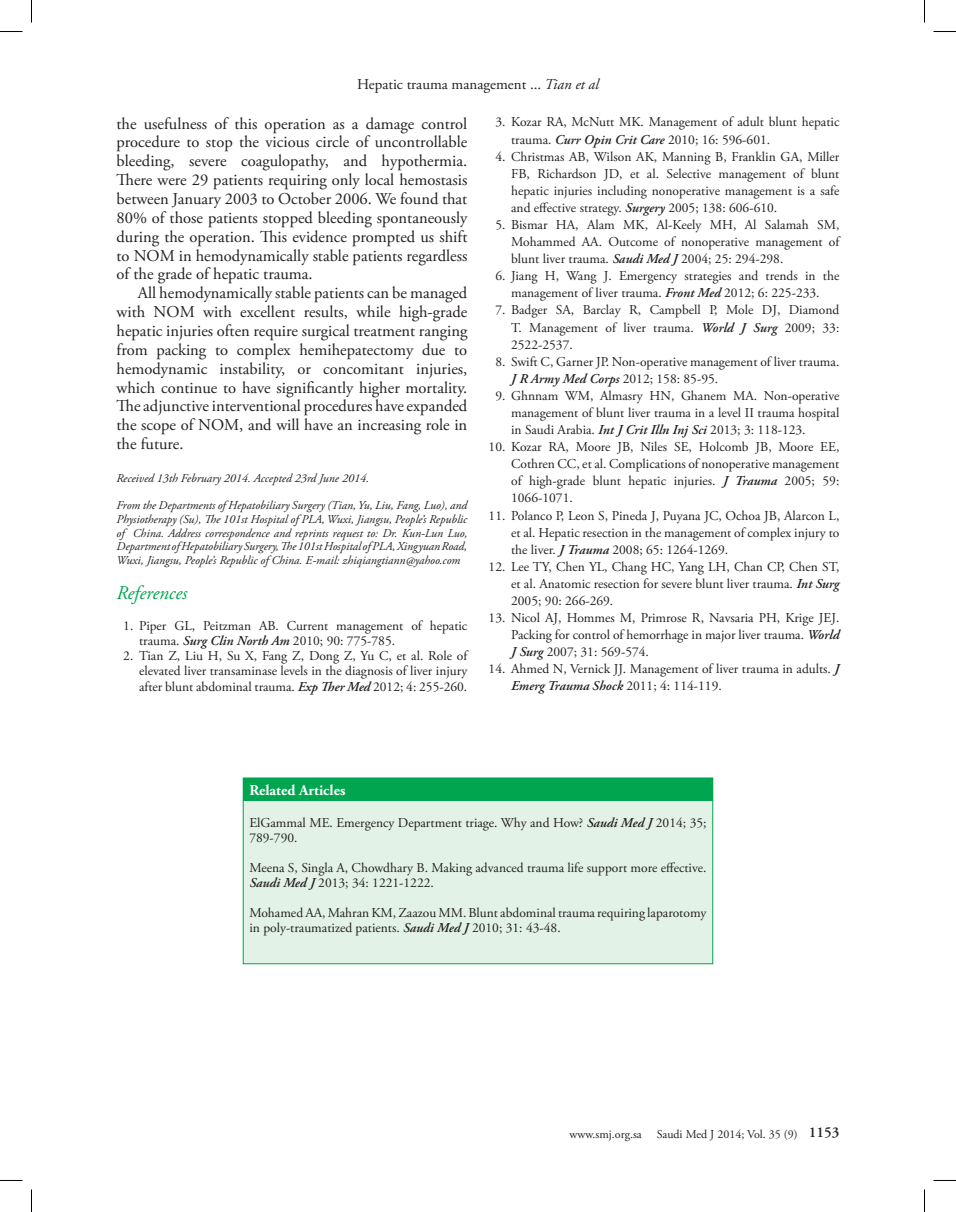
<style>
.page{position:relative;width:956px;height:1212px;background:#fff}
.page>*{position:absolute;margin:0;border:0;box-sizing:border-box;transform-origin:0 0}
.t1{font:italic 19.5px "Adobe Garamond Pro";color:#00a54f}
.t2{font:16.5px/18.9px "Adobe Garamond Pro";color:#231f20;text-align:justify}
.t3{font:15px "Adobe Garamond Pro";color:#231f20}
.t4{font:700 15px "Adobe Garamond Pro";color:#fff}
.t5{font:13.5px/17.1px "Adobe Garamond Pro";color:#231f20;text-align:justify}
.t6{font:italic 12px/13.8px "Adobe Garamond Pro";color:#231f20;text-align:justify}
.t7{font:12px "Adobe Garamond Pro";color:#231f20}
.s1{font-style:italic}
.s2{font-weight:600;font-style:italic}
.s3{font-weight:600;font-size:15px}
</style>
<div class="page">
<div style="left:243px;top:778px;width:470px;height:23px;background:#00a54f"></div>
<div style="left:243px;top:801px;width:470px;height:162px;background:#e3f2e7"></div>
<div style="left:243px;top:777px;width:470px;height:186px;border:1px solid #00a54f"></div>
<svg style="left:0;top:31px;width:22px;height:1px"></svg>
<svg style="left:933px;top:31px;width:23px;height:1px"></svg>
<svg style="left:31px;top:0;width:1px;height:22px"></svg>
<svg style="left:31px;top:1189px;width:1px;height:22px"></svg>
<svg style="left:924px;top:0;width:1px;height:22px"></svg>
<svg style="left:924px;top:1189px;width:1px;height:22px"></svg>
<p class="t3" style="left:357px;top:75px;width:243px">Hepatic trauma management ... <span class="s1">Tian et al</span></p>
<p class="t2" style="left:117px;top:114px;width:352px">the usefulness of this operation as a damage control procedure to stop the vicious circle of uncontrollable bleeding, severe coagulopathy, and hypothermia.<br>There were 29 patients requiring only local hemostasis between January 2003 to October 2006. We found that 80% of those patients stopped bleeding spontaneously during the operation. This evidence prompted us shift to NOM in hemodynamically stable patients regardless of the grade of hepatic trauma.</p>
<p class="t2" style="left:117px;top:284px;width:352px;text-indent:21px">All hemodynamically stable patients can be managed with NOM with excellent results, while high-grade hepatic injuries often require surgical treatment ranging from packing to complex hemihepatectomy due to hemodynamic instability, or concomitant injuries, which continue to have significantly higher mortality.<br>The adjunctive interventional procedures have expanded the scope of NOM, and will have an increasing role in the future.</p>
<p class="t6" style="left:117px;top:471px;width:254px">Received 13th February 2014. Accepted 23rd June 2014.</p>
<p class="t6" style="left:117px;top:498px;width:352px">From the Departments of Hepatobiliary Surgery (Tian, Yu, Liu, Fang, Luo), and Physiotherapy (Su), The 101st Hospital of PLA, Wuxi, Jiangsu, People’s Republic of China. Address correspondence and reprints request to: Dr. Kun-Lun Luo, Department of Hepatobiliary Surgery, The 101st Hospital of PLA, Xingyuan Road, Wuxi, Jiangsu, People’s Republic of China. E-mail: zhiqiangtiann@yahoo.com</p>
<h1 class="t1" style="left:117px;top:581px;width:72px">References</h1>
<p class="t5" style="left:139px;top:618px;width:330px;line-height:15.3px;text-indent:-16px">1. Piper GL, Peitzman AB. Current management of hepatic trauma. <span class="s2">Surg Clin North Am</span> 2010; 90: 775-785.</p>
<p class="t5" style="left:139px;top:648px;width:330px;line-height:15.3px;text-indent:-16px">2. Tian Z, Liu H, Su X, Fang Z, Dong Z, Yu C, et al. Role of elevated liver transaminase levels in the diagnosis of liver injury after blunt abdominal trauma. <span class="s2">Exp Ther Med</span> 2012; 4: 255-260.</p>
<p class="t5" style="left:511px;top:114px;width:330px;text-indent:-16px">3. Kozar RA, McNutt MK. Management of adult blunt hepatic trauma. <span class="s2">Curr Opin Crit Care</span> 2010; 16: 596-601.</p>
<p class="t5" style="left:511px;top:148px;width:330px;text-indent:-16px">4. Christmas AB, Wilson AK, Manning B, Franklin GA, Miller FB, Richardson JD, et al. Selective management of blunt hepatic injuries including nonoperative management is a safe and effective strategy. <span class="s2">Surgery</span> 2005; 138: 606-610.</p>
<p class="t5" style="left:511px;top:216px;width:330px;text-indent:-16px">5. Bismar HA, Alam MK, Al-Keely MH, Al Salamah SM, Mohammed AA. Outcome of nonoperative management of blunt liver trauma. <span class="s2">Saudi Med J</span> 2004; 25: 294-298.</p>
<p class="t5" style="left:495px;top:268px;width:346px;text-align:center">6. Jiang H, Wang J. Emergency strategies and trends in the management of liver trauma. <span class="s2">Front Med</span> 2012; 6: 225-233.</p>
<p class="t5" style="left:511px;top:302px;width:330px;text-indent:-16px">7. Badger SA, Barclay R, Campbell P, Mole DJ, Diamond T. Management of liver trauma. <span class="s2">World J Surg</span> 2009; 33:<br>2522-2537.</p>
<p class="t5" style="left:511px;top:353px;width:330px;text-indent:-16px">8. Swift C, Garner JP. Non-operative management of liver trauma.<br><span class="s2">J R Army Med Corps</span> 2012; 158: 85-95.</p>
<p class="t5" style="left:511px;top:387px;width:330px;text-indent:-16px">9. Ghnnam WM, Almasry HN, Ghanem MA. Non-operative management of blunt liver trauma in a level II trauma hospital in Saudi Arabia. <span class="s2">Int J Crit Illn Inj Sci</span> 2013; 3: 118-123.</p>
<p class="t5" style="left:511px;top:438px;width:330px;text-indent:-23px">10. Kozar RA, Moore JB, Niles SE, Holcomb JB, Moore EE, Cothren CC, et al. Complications of nonoperative management of high-grade blunt hepatic injuries. <span class="s2">J Trauma</span> 2005; 59:<br>1066-1071.</p>
<p class="t5" style="left:511px;top:507px;width:330px;text-indent:-23px">11. Polanco P, Leon S, Pineda J, Puyana JC, Ochoa JB, Alarcon L, et al. Hepatic resection in the management of complex injury to the liver. <span class="s2">J Trauma</span> 2008; 65: 1264-1269.</p>
<p class="t5" style="left:511px;top:558px;width:330px;text-indent:-23px">12. Lee TY, Chen YL, Chang HC, Yang LH, Chan CP, Chen ST, et al. Anatomic resection for severe blunt liver trauma. <span class="s2">Int Surg </span>2005; 90: 266-269.</p>
<p class="t5" style="left:511px;top:609px;width:330px;text-indent:-23px">13. Nicol AJ, Hommes M, Primrose R, Navsaria PH, Krige JEJ.<br>Packing for control of hemorrhage in major liver trauma. <span class="s2">World J Surg</span> 2007; 31: 569-574.</p>
<p class="t5" style="left:511px;top:660px;width:330px;text-indent:-23px">14. Ahmed N, Vernick JJ. Management of liver trauma in adults. <span class="s2">J<br>Emerg Trauma Shock</span> 2011; 4: 114-119.</p>
<p class="t4" style="left:249px;top:781px;width:97px">Related Articles</p>
<p class="t5" style="left:249px;top:815px;width:459px;line-height:15px">ElGammal ME. Emergency Department triage. Why and How? <span class="s2">Saudi Med J</span> 2014; 35;<br>789-790.</p>
<p class="t5" style="left:249px;top:860px;width:459px;line-height:15px">Meena S, Singla A, Chowdhary B. Making advanced trauma life support more effective.<br><span class="s2">Saudi Med J</span> 2013; 34: 1221-1222.</p>
<p class="t5" style="left:249px;top:905px;width:459px;line-height:15px">Mohamed AA, Mahran KM, Zaazou MM. Blunt abdominal trauma requiring laparotomy in poly-traumatized patients. <span class="s2">Saudi Med J</span> 2010; 31: 43-48.</p>
<p class="t7" style="left:570px;top:1126px;width:271px">www.smj.org.sa Saudi Med J 2014; Vol. 35 (9) <span class="s3">1153</span></p>
</div>
